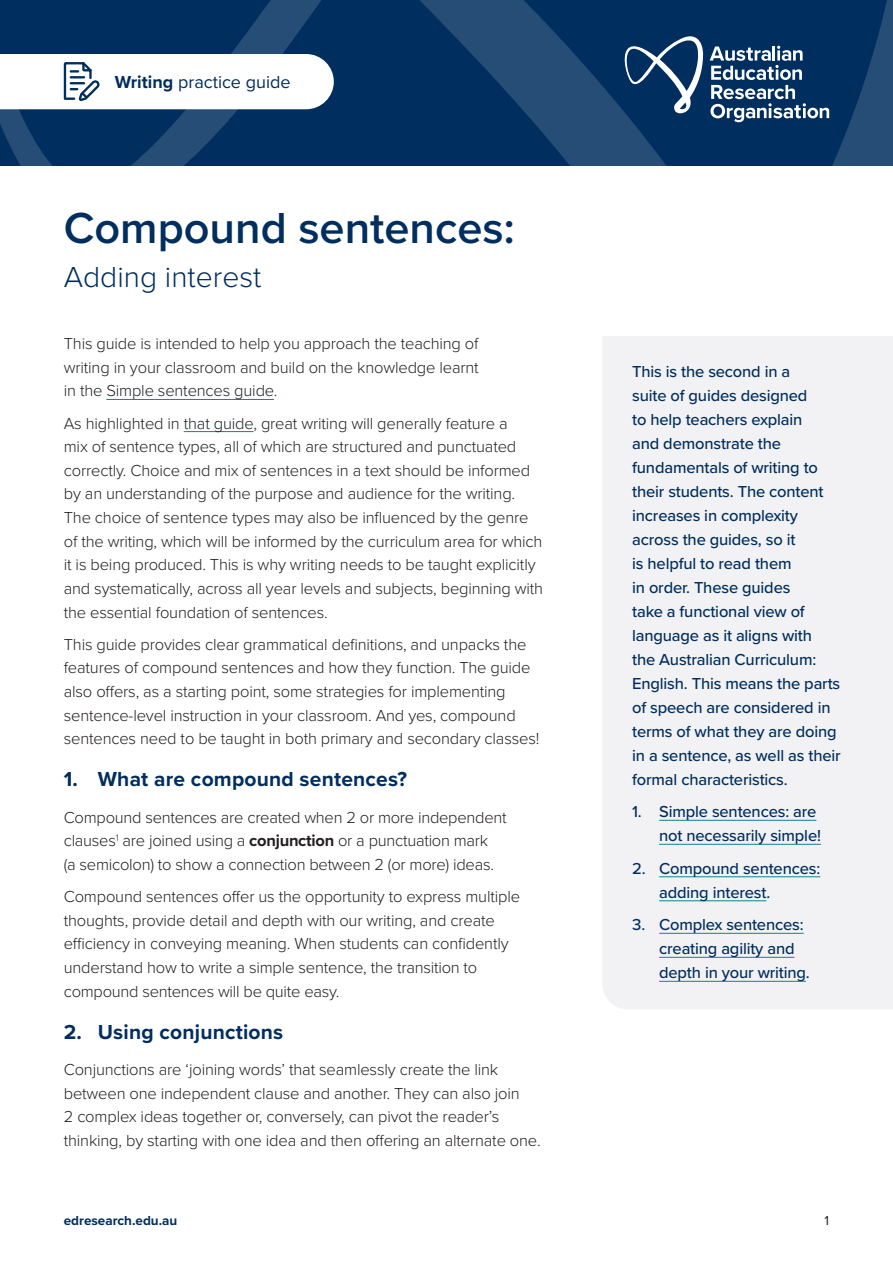
<style>
.page{position:relative;width:893px;height:1263px;background:#fff}
.page>*{position:absolute;margin:0;border:0;box-sizing:border-box;transform-origin:0 0}
.Document_title{font:600 45px "Proxima Nova";color:#002e5e}
.Document_subtitle{font:300 30px "Proxima Nova";color:#002e5e}
.H1_-_List{font:700 21px "Proxima Nova";letter-spacing:.01em;color:#002e5e}
.Category_practice_gu{font:18px "Proxima Nova";color:#002e5e}
.t1{font:300 16.5px/23.7px "Proxima Nova";letter-spacing:-.01em;color:#231f20}
.Info_box_-_right{font:500 16.5px/24px "Proxima Nova";letter-spacing:-.01em;color:#002e5e}
.t2{font:700 13.5px "Proxima Nova";color:#002e5e}
.t3{font:13.5px "Proxima Nova";color:#231f20}
.s1{font-weight:700}
</style>
<div class="page">
<svg style="left:0;top:0;width:893px;height:166px;background:#093663"></svg>
<svg style="left:0;top:54px;width:334px;height:55px"></svg>
<svg style="left:625px;top:36px;width:78px;height:77px"></svg>
<svg style="left:710px;top:46px;width:119px;height:76px"></svg>
<div style="left:603px;top:336px;width:290px;height:673px;background:#f2f2f4"></div>
<hr style="left:659px;top:820px;width:157px;height:1px;background:#108290">
<hr style="left:659px;top:844px;width:162px;height:1px;background:#108290">
<hr style="left:659px;top:876px;width:161px;height:1px;background:#108290">
<hr style="left:659px;top:900px;width:107px;height:1px;background:#108290">
<hr style="left:659px;top:933px;width:145px;height:1px;background:#108290">
<hr style="left:659px;top:957px;width:136px;height:1px;background:#108290">
<hr style="left:659px;top:981px;width:147px;height:1px;background:#108290">
<hr style="left:106px;top:399px;width:168px;height:1px;background:#108290">
<hr style="left:184px;top:431px;width:69px;height:1px;background:#108290">
<p class="Category_practice_gu" style="left:115px;top:68px;width:177px"><span class="s1">Writing</span> practice guide</p>
<h1 class="Document_title" style="left:64px;top:194px;width:453px">Compound sentences:</h1>
<h2 class="Document_subtitle" style="left:64px;top:255px;width:199px">Adding interest</h2>
<p class="t1" style="left:64px;top:331px;width:416px;text-align:justify">This guide is intended to help you approach the teaching of writing in your classroom and build on the knowledge learnt in the Simple sentences guide.</p>
<p class="t1" style="left:64px;top:410px;width:481px">As highlighted in that guide, great writing will generally feature a<br>mix of sentence types, all of which are structured and punctuated correctly. Choice and mix of sentences in a text should be informed by an understanding of the purpose and audience for the writing.<br>The choice of sentence types may also be influenced by the genre of the writing, which will be informed by the curriculum area for which it is being produced. This is why writing needs to be taught explicitly and systematically, across all year levels and subjects, beginning with the essential foundation of sentences.</p>
<p class="t1" style="left:64px;top:631px;width:477px">This guide provides clear grammatical definitions, and unpacks the features of compound sentences and how they function. The guide also offers, as a starting point, some strategies for implementing sentence-level instruction in your classroom. And yes, compound sentences need to be taught in both primary and secondary classes!</p>
<h3 class="H1_-_List" style="left:64px;top:764px;width:345px">1. What are compound sentences?</h3>
<p class="t1" style="left:64px;top:804px;width:444px">Compound sentences are created when 2 or more independent clauses<sup>1</sup> are joined using a <span class="s1">conjunction</span> or a punctuation mark<br>(a semicolon) to show a connection between 2 (or more) ideas.</p>
<p class="t1" style="left:64px;top:884px;width:458px">Compound sentences offer us the opportunity to express multiple thoughts, provide detail and depth with our writing, and create efficiency in conveying meaning. When students can confidently understand how to write a simple sentence, the transition to compound sentences will be quite easy.</p>
<h3 class="H1_-_List" style="left:64px;top:1016px;width:221px">2. Using conjunctions</h3>
<p class="t1" style="left:64px;top:1057px;width:478px">Conjunctions are ‘joining words’ that seamlessly create the link between one independent clause and another. They can also join<br>2 complex ideas together or, conversely, can pivot the reader’s thinking, by starting with one idea and then offering an alternate one.</p>
<p class="Info_box_-_right" style="left:632px;top:359px;width:210px">This is the second in a<br>suite of guides designed<br>to help teachers explain<br>and demonstrate the fundamentals of writing to their students. The content increases in complexity across the guides, so it<br>is helpful to read them<br>in order. These guides<br>take a functional view of language as it aligns with<br>the Australian Curriculum:<br>English. This means the parts of speech are considered in terms of what they are doing in a sentence, as well as their formal characteristics.</p>
<p class="Info_box_-_right" style="left:632px;top:799px;width:190px;text-align:right">1. Simple sentences: are not necessarily simple!</p>
<p class="Info_box_-_right" style="left:659px;top:856px;width:163px;text-indent:-27px">2. Compound sentences: adding interest.</p>
<p class="Info_box_-_right" style="left:659px;top:912px;width:152px;text-indent:-27px">3. Complex sentences: creating agility and depth in your writing.</p>
<p class="t2" style="left:64px;top:1210px;width:115px">edresearch.edu.au</p>
<p class="t3" style="left:825px;top:1210px;width:6px">1</p>
</div>
